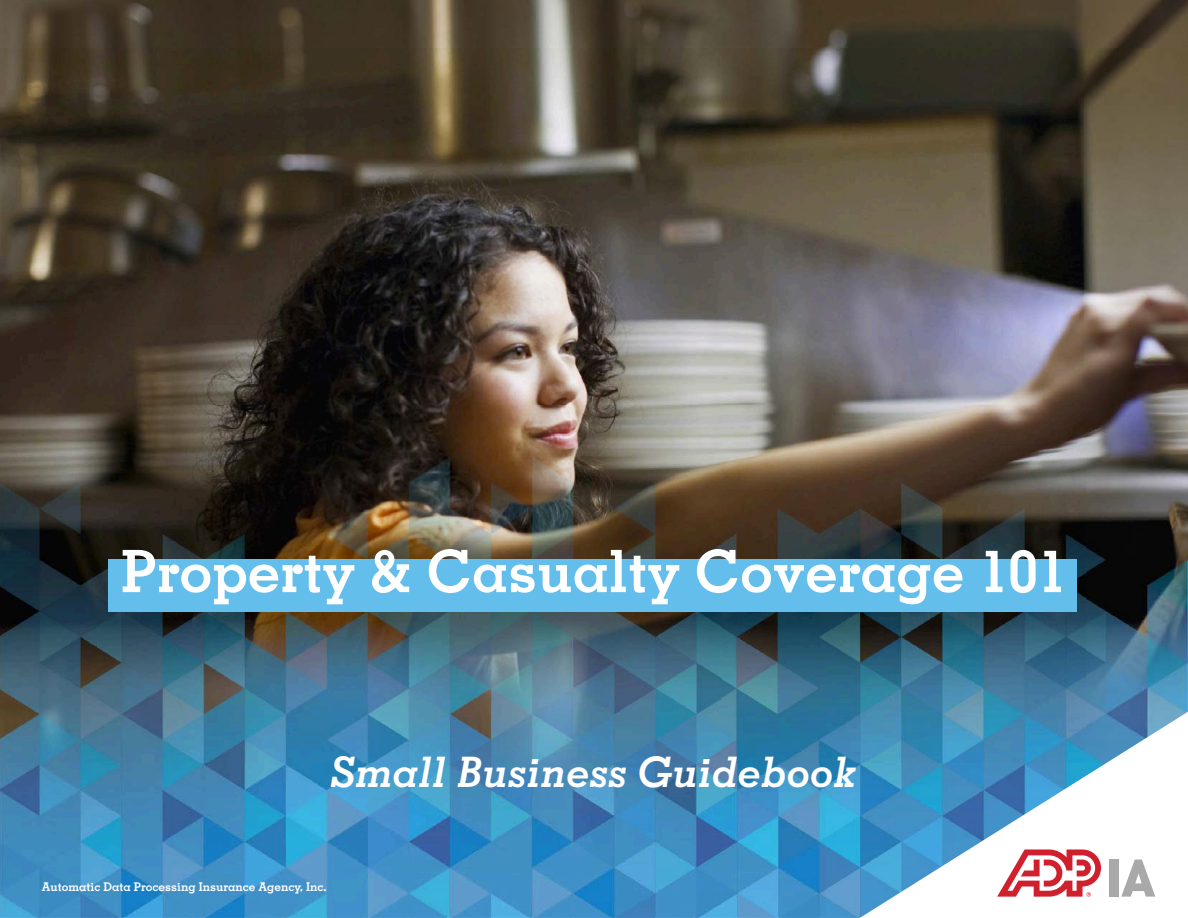
<style>
.page{position:relative;width:1188px;height:918px;background:#fff}
.page>*{position:absolute;margin:0;border:0;box-sizing:border-box;transform-origin:0 0}
.t1{font:700 58.5px "Memphis LT Std";color:#fff}
.t2{font:italic 700 42px "Memphis LT Std";color:#fff}
.t3{font:700 12px "Memphis LT Std";color:#fff}
</style>
<div class="page">
<img style="left:0;top:0;width:1188px;height:918px">
<img style="left:0;top:49px;width:1188px;height:868px">
<svg style="left:860px;top:712px;width:328px;height:206px"></svg>
<div style="left:108px;top:559px;width:968px;height:53px;background:#64beeb"></div>
<svg style="left:997px;top:849px;width:104px;height:48px"></svg>
<div style="left:1109px;top:860px;width:9px;height:37px;background:#aaa9aa"></div>
<svg style="left:1121px;top:860px;width:34px;height:37px"></svg>
<h1 class="t1" style="left:121px;top:535px;width:947px">Property &amp; Casualty Coverage 101</h1>
<h2 class="t2" style="left:330px;top:746px;width:529px">Small Business Guidebook</h2>
<p class="t3" style="left:42px;top:879px;width:286px">Automatic Data Processing Insurance Agency, Inc.</p>
</div>
